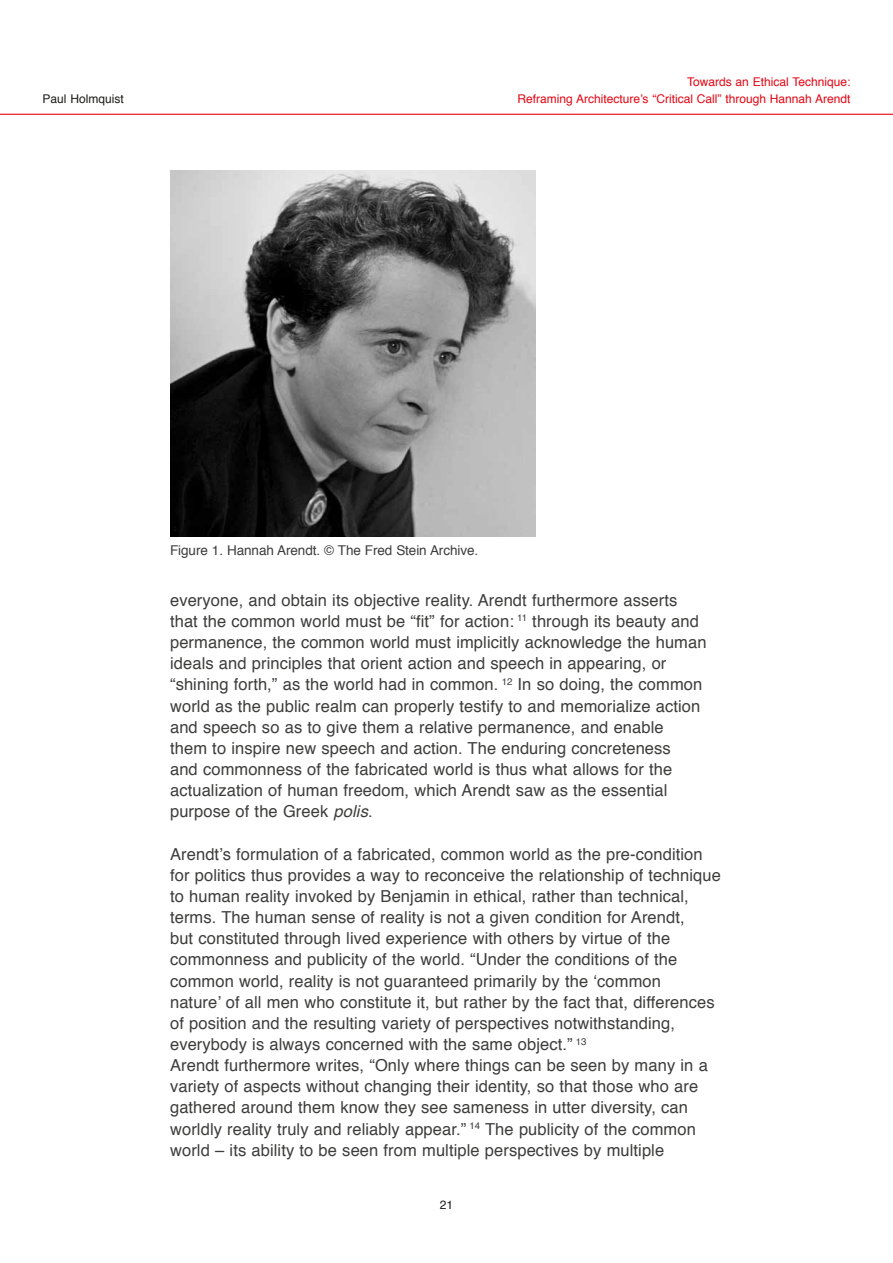
<style>
.page{position:relative;width:893px;height:1263px;background:#fff}
.page>*{position:absolute;margin:0;border:0;box-sizing:border-box;transform-origin:0 0}
.t1{font:16.5px/21.1px "Helvetica";letter-spacing:.005em;color:#3d3d3c}
.t2{font:13.5px "Helvetica";letter-spacing:-.005em;color:#3d3d3c}
.t3{font:12px/17.2px "Helvetica";color:#e30614;text-align:right}
.t4{font:12px "Helvetica";color:#1d1d1b}
.s1{font-style:italic}
</style>
<div class="page">
<hr style="left:0;top:114px;width:893px;height:1px;background:#e30614">
<img style="left:170px;top:170px;width:366px;height:366px">
<p class="t4" style="left:43px;top:90px;width:83px">Paul Holmquist</p>
<p class="t3" style="left:517px;top:74px;width:334px">Towards an Ethical Technique:<br>Reframing Architecture’s “Critical Call” through Hannah Arendt</p>
<p class="t2" style="left:170px;top:540px;width:310px">Figure 1. Hannah Arendt. © The Fred Stein Archive.</p>
<p class="t1" style="left:170px;top:590px;width:538px">everyone, and obtain its objective reality. Arendt furthermore asserts that the common world must be “fit” for action: <sup>11</sup> through its beauty and permanence, the common world must implicitly acknowledge the human ideals and principles that orient action and speech in appearing, or “shining forth,” as the world had in common. <sup>12</sup> In so doing, the common world as the public realm can properly testify to and memorialize action and speech so as to give them a relative permanence, and enable<br>them to inspire new speech and action. The enduring concreteness<br>and commonness of the fabricated world is thus what allows for the actualization of human freedom, which Arendt saw as the essential purpose of the Greek <span class="s1">polis</span>.</p>
<p class="t1" style="left:170px;top:844px;width:552px">Arendt’s formulation of a fabricated, common world as the pre-condition for politics thus provides a way to reconceive the relationship of technique to human reality invoked by Benjamin in ethical, rather than technical, terms. The human sense of reality is not a given condition for Arendt,<br>but constituted through lived experience with others by virtue of the commonness and publicity of the world. “Under the conditions of the common world, reality is not guaranteed primarily by the ‘common<br>nature’ of all men who constitute it, but rather by the fact that, differences of position and the resulting variety of perspectives notwithstanding, everybody is always concerned with the same object.” <sup>13<br></sup>Arendt furthermore writes, “Only where things can be seen by many in a variety of aspects without changing their identity, so that those who are gathered around them know they see sameness in utter diversity, can worldly reality truly and reliably appear.” <sup>14</sup> The publicity of the common world – its ability to be seen from multiple perspectives by multiple</p>
<p class="t4" style="left:440px;top:1195px;width:15px">21</p>
</div>
